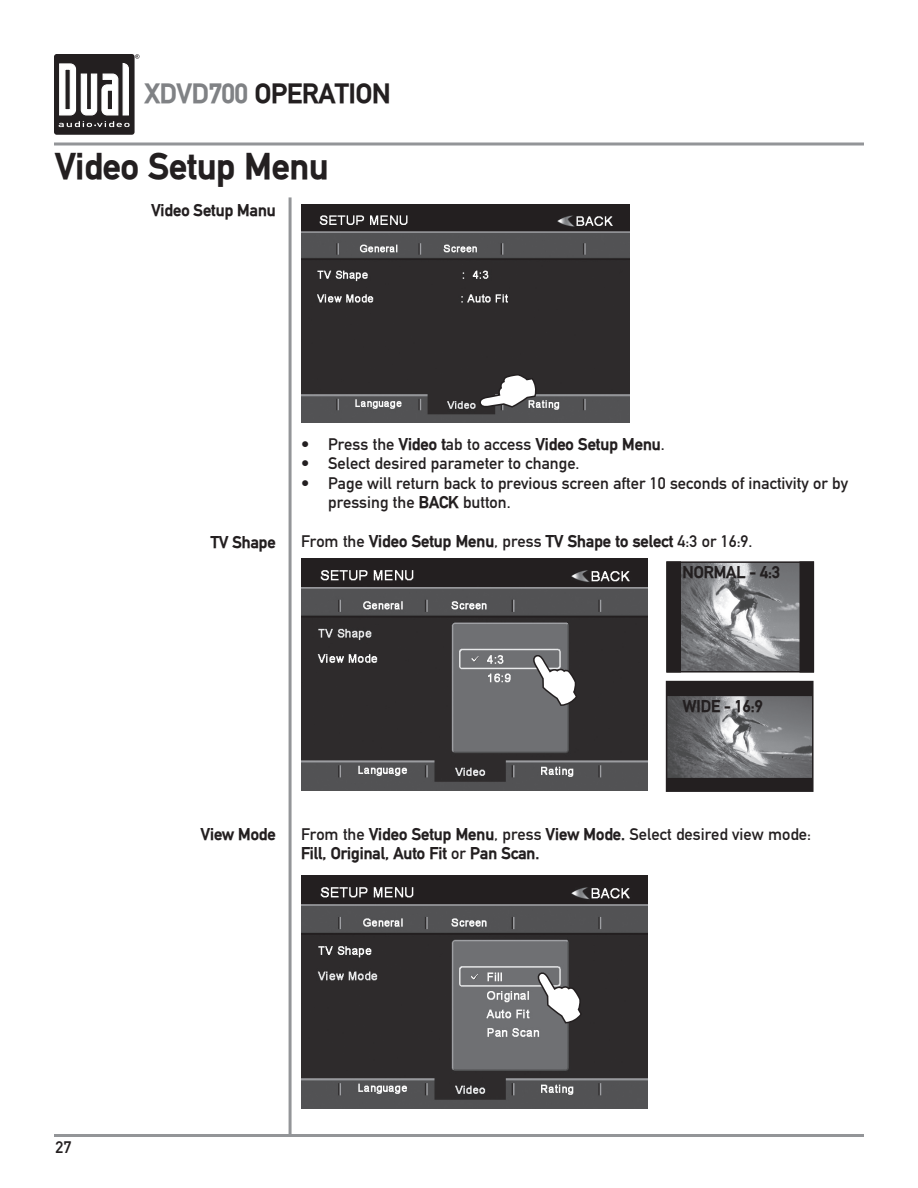
<style>
.page{position:relative;width:918px;height:1188px;background:#fff}
.page>*{position:absolute;margin:0;border:0;box-sizing:border-box;transform-origin:0 0}
.t1{font:700 36px "DIN Mittelschrift";color:#231f20}
.t2{font:700 27px "DIN Mittelschrift";color:#231f20}
.t3{font:700 16.5px/19.5px "DIN Mittelschrift";color:#231f20}
.t4{font:16.5px/19.5px "DIN Mittelschrift";color:#231f20}
.s1{color:#808285}
.s2{font-weight:700}
.s3{font-weight:400}
</style>
<div class="page">
<div style="left:54px;top:54px;width:81px;height:81px;background:#231f20;border-radius:3px"></div>
<svg style="left:59px;top:54px;width:81px;height:73px"></svg>
<hr style="left:54px;top:143px;width:810px;height:3px;background:#939598">
<hr style="left:54px;top:1134px;width:810px;height:3px;background:#939598">
<hr style="left:289px;top:197px;width:3px;height:937px;background:#939598">
<img style="left:301px;top:204px;width:328px;height:219px">
<img style="left:301px;top:559px;width:347px;height:232px">
<img style="left:301px;top:876px;width:347px;height:232px">
<img style="left:681px;top:564px;width:119px;height:106px">
<div style="left:666px;top:561px;width:148px;height:112px;border:2px solid #231f20"></div>
<div style="left:667px;top:562px;width:13px;height:110px;background:#231f20"></div>
<div style="left:666px;top:561px;width:15px;height:112px;border:2px solid #231f20"></div>
<div style="left:800px;top:562px;width:13px;height:110px;background:#231f20"></div>
<div style="left:800px;top:561px;width:14px;height:112px;border:2px solid #231f20"></div>
<div style="left:667px;top:682px;width:146px;height:109px;background:#231f20"></div>
<img style="left:669px;top:696px;width:142px;height:81px">
<div style="left:666px;top:681px;width:148px;height:111px;border:2px solid #231f20"></div>
<svg style="left:528px;top:646px;width:54px;height:63px;background:#5a5a5c"></svg>
<svg style="left:477px;top:372px;width:60px;height:44px;background:#3a3839"></svg>
<svg style="left:533px;top:963px;width:54px;height:64px;background:#545355"></svg>
<h2 class="t2" style="left:145px;top:77px;width:247px"><span class="s1">XDVD700</span> OPERATION</h2>
<h1 class="t1" style="left:56px;top:145px;width:274px">Video Setup Menu</h1>
<p class="t3" style="left:151px;top:201px;width:126px">Video Setup Manu</p>
<p class="t4" style="left:56px;top:1138px;width:17px">27</p>
<p class="t3" style="left:211px;top:532px;width:66px">TV Shape</p>
<p class="t4" style="left:328px;top:434px;width:521px">Press the <span class="s2">Video t</span>ab to access <span class="s2">Video Setup Menu</span>.<br>Select desired parameter to change.<br>Page will return back to previous screen after 10 seconds of inactivity or by pressing the <span class="s2">BACK</span> button.</p>
<p class="t3" style="left:301px;top:532px;width:453px"><span class="s3">From the</span> Video Setup Menu<span class="s3">, press</span> TV Shape to select <span class="s3">4:3 or 16:9.</span></p>
<p class="t4" style="left:301px;top:434px;width:10px;text-align:justify">• • •</p>
<p class="t3" style="left:682px;top:563px;width:99px">NORMAL - 4:3</p>
<p class="t3" style="left:683px;top:696px;width:81px">WIDE - 16:9</p>
<p class="t3" style="left:201px;top:825px;width:76px">View Mode</p>
<p class="t3" style="left:301px;top:824px;width:512px"><span class="s3">From the</span> Video Setup Menu<span class="s3">, press</span> View Mode. <span class="s3">Select desired view mode:<br></span>Fill, Original, Auto Fit <span class="s3">or</span> Pan Scan.</p>
</div>
